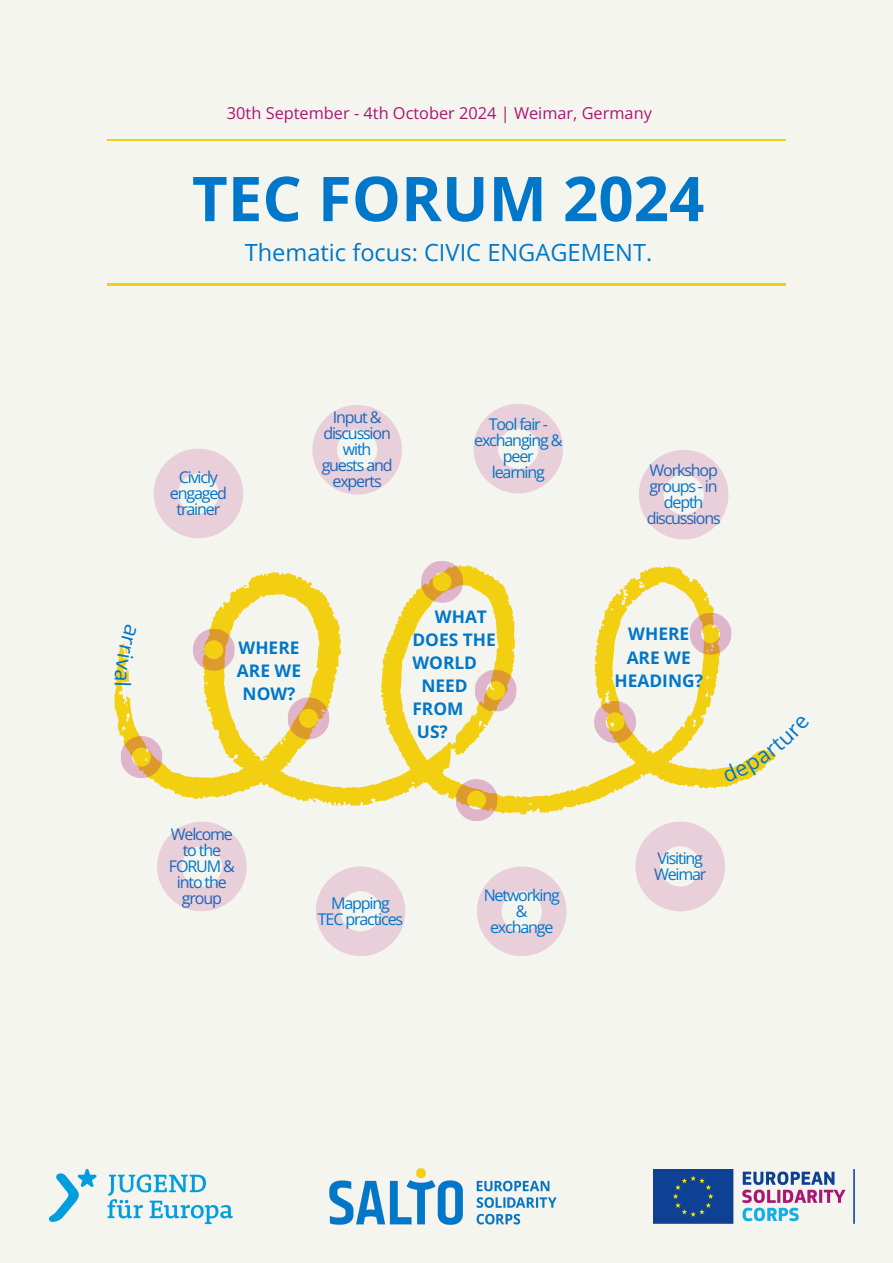
<style>
.page{position:relative;width:893px;height:1263px;background:#f5f5ef}
.page>*{position:absolute;margin:0;border:0;box-sizing:border-box;transform-origin:0 0}
.t1{font:700 61.8px "Open Sans";color:#0077c8}
.t2{font:23.62px "Open Sans";color:#0077c7}
.t3{font:700 17.33px/23.1px "Open Sans";color:#0077c7;text-align:center}
.t4{font:16.35px "Open Sans";color:#a91672}
.t5{font:16.05px/16px "Open Sans";letter-spacing:-.075em;color:#0077c8;text-align:center}
</style>
<div class="page">
<hr style="left:107px;top:139px;width:678px;height:2px;background:#f3cf11">
<hr style="left:107px;top:283px;width:679px;height:2px;background:#f3cf11">
<img style="left:653px;top:1170px;width:201px;height:53px">
<img style="left:329px;top:1169px;width:228px;height:55px">
<svg style="left:49px;top:1169px;width:184px;height:55px"></svg>
<svg style="left:114px;top:448px;width:624px;height:468px"></svg>
<svg style="left:243px;top:584px;width:4px;height:4px"></svg>
<svg style="left:239px;top:611px;width:3px;height:4px"></svg>
<svg style="left:263px;top:755px;width:3px;height:4px"></svg>
<svg style="left:120px;top:735px;width:43px;height:43px"></svg>
<svg style="left:287px;top:697px;width:43px;height:43px;background:#e6bd72"></svg>
<svg style="left:192px;top:628px;width:43px;height:43px"></svg>
<svg style="left:455px;top:778px;width:43px;height:44px"></svg>
<svg style="left:474px;top:669px;width:43px;height:43px"></svg>
<svg style="left:420px;top:560px;width:43px;height:43px"></svg>
<svg style="left:689px;top:612px;width:43px;height:43px"></svg>
<svg style="left:593px;top:700px;width:43px;height:43px"></svg>
<svg style="left:157px;top:822px;width:89px;height:89px"></svg>
<svg style="left:635px;top:822px;width:90px;height:89px"></svg>
<svg style="left:316px;top:866px;width:89px;height:90px"></svg>
<svg style="left:477px;top:866px;width:89px;height:90px"></svg>
<svg style="left:639px;top:450px;width:89px;height:89px"></svg>
<svg style="left:312px;top:405px;width:90px;height:89px"></svg>
<svg style="left:154px;top:449px;width:89px;height:89px"></svg>
<svg style="left:473px;top:404px;width:90px;height:89px"></svg>
<svg style="left:115px;top:623px;width:22px;height:63px"></svg>
<svg style="left:721px;top:715px;width:56px;height:68px"></svg>
<p class="t4" style="left:227px;top:102px;width:426px">30th September - 4th October 2024 | Weimar, Germany</p>
<h3 class="t1" style="left:192px;top:155px;width:514px">TEC FORUM 2024</h3>
<p class="t2" style="left:245px;top:235px;width:409px">Thematic focus: CIVIC ENGAGEMENT.</p>
<p class="t5" style="left:333px;top:409px;width:50px">Input &amp;</p>
<p class="t5" style="left:323px;top:425px;width:69px">discussion with</p>
<p class="t5" style="left:322px;top:457px;width:72px">guests and</p>
<h2 class="t5" style="left:179px;top:468px;width:41px">Civicly</h2>
<p class="t5" style="left:332px;top:473px;width:51px">experts</p>
<h2 class="t5" style="left:170px;top:485px;width:59px">engaged trainer</h2>
<p class="t5" style="left:474px;top:416px;width:90px">Tool fair - exchanging &amp; peer</p>
<p class="t5" style="left:492px;top:464px;width:54px">learning</p>
<h1 class="t3" style="left:237px;top:636px;width:66px">WHERE<br>ARE WE<br>NOW?</h1>
<h2 class="t3" style="left:435px;top:604px;width:54px">WHAT</h2>
<h2 class="t3" style="left:412px;top:628px;width:85px">DOES THE</h2>
<h2 class="t3" style="left:412px;top:651px;width:66px">WORLD</h2>
<h2 class="t3" style="left:421px;top:674px;width:48px">NEED</h2>
<h2 class="t3" style="left:412px;top:697px;width:53px">FROM</h2>
<h2 class="t3" style="left:417px;top:720px;width:32px">US?</h2>
<p class="t5" style="left:649px;top:462px;width:70px">Workshop</p>
<p class="t5" style="left:646px;top:478px;width:75px">groups - in depth discussions</p>
<p class="t3" style="left:614px;top:622px;width:90px">WHERE<br>ARE WE<br>HEADING?</p>
<p class="t5" style="left:171px;top:825px;width:64px">Welcome</p>
<p class="t5" style="left:169px;top:841px;width:67px">to the<br>FORUM &amp; into the group</p>
<p class="t5" style="left:657px;top:849px;width:47px">Visiting</p>
<p class="t5" style="left:654px;top:865px;width:54px">Weimar</p>
<p class="t5" style="left:484px;top:886px;width:78px">Networking</p>
<p class="t5" style="left:516px;top:902px;width:13px">&amp;</p>
<p class="t5" style="left:490px;top:918px;width:65px">exchange</p>
<p class="t5" style="left:331px;top:894px;width:60px">Mapping</p>
<p class="t5" style="left:318px;top:910px;width:87px">TEC practices</p>
</div>
